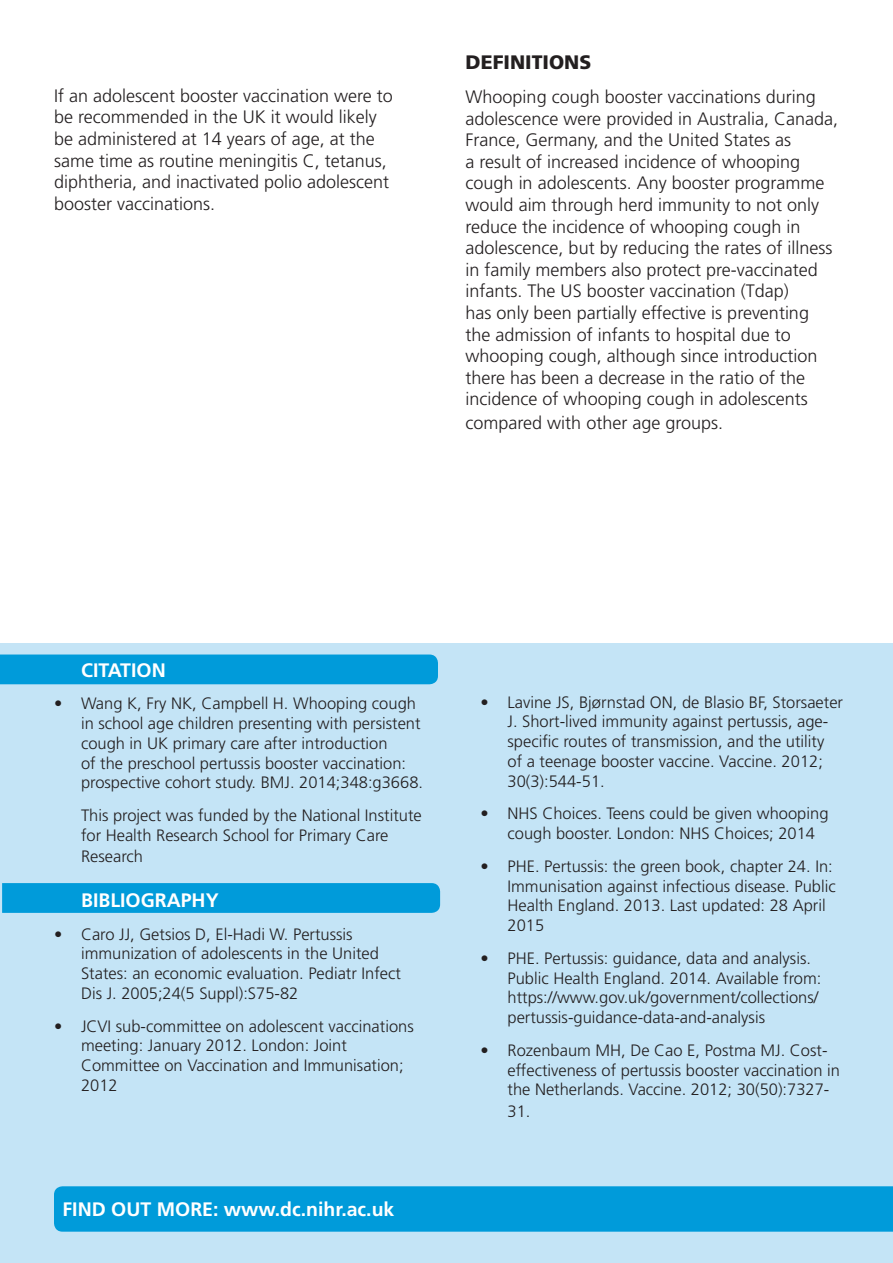
<style>
.page{position:relative;width:893px;height:1263px;background:#fff}
.page>*{position:absolute;margin:0;border:0;box-sizing:border-box;transform-origin:0 0}
.funding_opps_headers{font:700 19.5px "Frutiger LT Std";color:#fff}
.body_copy{font:900 19.5px "Frutiger LT Std";color:#231f20}
.box_bullet{font:300 18px/21.6px "Frutiger LT Std";color:#231f20}
.body_copy-2{font:300 18px/21.6px "Frutiger LT Std";color:#231f20}
.body_copy-3{font:300 16.5px/19.8px "Frutiger LT Std";color:#231f20}
</style>
<div class="page">
<div style="left:0;top:643px;width:893px;height:620px;background:#c4e4f6"></div>
<svg style="left:2px;top:883px;width:438px;height:30px;background:#019bda"></svg>
<div style="left:0;top:654px;width:438px;height:30px;background:#009bda"></div>
<div style="left:54px;top:1186px;width:839px;height:46px;background:#009bda"></div>
<p class="body_copy-2" style="left:54px;top:85px;width:340px">If an adolescent booster vaccination were to be recommended in the UK it would likely be administered at 14 years of age, at the same time as routine meningitis C, tetanus, diphtheria, and inactivated polio adolescent booster vaccinations.</p>
<p class="body_copy" style="left:466px;top:50px;width:127px">DEFINITIONS</p>
<p class="box_bullet" style="left:466px;top:86px;width:374px">Whooping cough booster vaccinations during adolescence were provided in Australia, Canada, France, Germany, and the United States as<br>a result of increased incidence of whooping cough in adolescents. Any booster programme would aim through herd immunity to not only reduce the incidence of whooping cough in adolescence, but by reducing the rates of illness in family members also protect pre-vaccinated infants. The US booster vaccination (Tdap)<br>has only been partially effective is preventing the admission of infants to hospital due to whooping cough, although since introduction there has been a decrease in the ratio of the incidence of whooping cough in adolescents</p>
<p class="box_bullet" style="left:466px;top:412px;width:259px">compared with other age groups.</p>
<p class="funding_opps_headers" style="left:81px;top:658px;width:86px">CITATION</p>
<p class="body_copy-3" style="left:81px;top:694px;width:344px;text-indent:-27px">• Wang K, Fry NK, Campbell H. Whooping cough in school age children presenting with persistent cough in UK primary care after introduction<br>of the preschool pertussis booster vaccination: prospective cohort study. BMJ. 2014;348:g3668.</p>
<p class="body_copy-3" style="left:81px;top:805px;width:342px">This project was funded by the National Institute for Health Research School for Primary Care</p>
<p class="body_copy-3" style="left:81px;top:847px;width:64px">Research</p>
<p class="funding_opps_headers" style="left:81px;top:889px;width:139px">BIBLIOGRAPHY</p>
<p class="body_copy-3" style="left:81px;top:924px;width:321px;text-indent:-27px">• Caro JJ, Getsios D, El-Hadi W. Pertussis immunization of adolescents in the United States: an economic evaluation. Pediatr Infect Dis J. 2005;24(5 Suppl):S75-82</p>
<p class="body_copy-3" style="left:81px;top:1016px;width:334px;text-indent:-27px">• JCVI sub-committee on adolescent vaccinations meeting: January 2012. London: Joint Committee on Vaccination and Immunisation; 2012</p>
<p class="funding_opps_headers" style="left:63px;top:1198px;width:333px">FIND OUT MORE: www.dc.nihr.ac.uk</p>
<p class="body_copy-3" style="left:507px;top:692px;width:337px;text-indent:-27px">• Lavine JS, Bjørnstad ON, de Blasio BF, Storsaeter J. Short-lived immunity against pertussis, age&shy;specific routes of transmission, and the utility of a teenage booster vaccine. Vaccine. 2012; 30(3):544-51.</p>
<p class="body_copy-3" style="left:507px;top:804px;width:322px;text-indent:-27px">• NHS Choices. Teens could be given whooping cough booster. London: NHS Choices; 2014</p>
<p class="body_copy-3" style="left:507px;top:856px;width:330px;text-indent:-27px">• PHE. Pertussis: the green book, chapter 24. In:<br>Immunisation against infectious disease. Public Health England. 2013. Last updated: 28 April 2015</p>
<p class="body_copy-3" style="left:507px;top:948px;width:315px;text-indent:-27px">• PHE. Pertussis: guidance, data and analysis.<br>Public Health England. 2014. Available from: https://www.gov.uk/government/collections/ pertussis-guidance-data-and-analysis</p>
<p class="body_copy-3" style="left:507px;top:1040px;width:334px;text-indent:-27px">• Rozenbaum MH, De Cao E, Postma MJ. Cost&shy;effectiveness of pertussis booster vaccination in the Netherlands. Vaccine. 2012; 30(50):7327-</p>
<p class="body_copy-3" style="left:507px;top:1101px;width:24px">31.</p>
</div>
